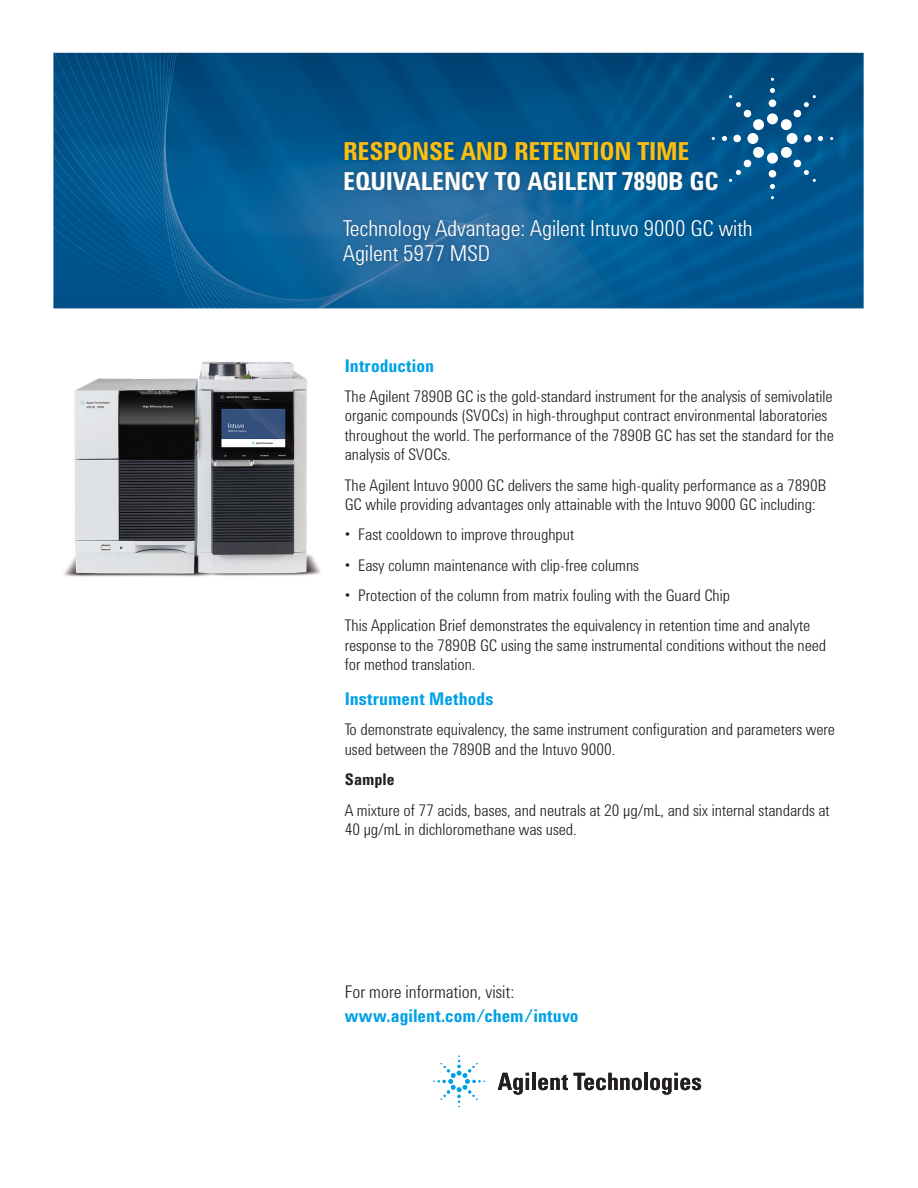
<style>
.page{position:relative;width:918px;height:1188px;background:#fff}
.page>*{position:absolute;margin:0;border:0;box-sizing:border-box;transform-origin:0 0}
.White_Title{font:700 25.5px "Agilent Condensed CFF";letter-spacing:-.01em;color:#fff}
.Yellow_Title{font:700 25.5px "Agilent Condensed CFF";letter-spacing:-.01em;color:#fdbe12}
.Sub-title{font:300 22.5px/25.5px "Agilent Condensed CFF";color:#fff}
.Header_1{font:700 18px "Agilent Condensed CFF";letter-spacing:.005em;color:#00a1e3}
.Pull_Quote{font:700 18px "Agilent Condensed CFF";color:#00a1e3}
.Pull_Quote-2{font:300 18px "Agilent Condensed CFF";color:#231f20}
.Body{font:300 16.5px/19.5px "Agilent Condensed CFF";color:#231f20}
.Header_2{font:700 16.5px "Agilent Condensed CFF";letter-spacing:.005em;color:#231f20}
</style>
<div class="page">
<img style="left:53px;top:52px;width:810px;height:257px">
<svg style="left:722px;top:88px;width:101px;height:101px;background:#206897"></svg>
<div style="left:339px;top:137px;width:417px;height:133px;background:#231f20;opacity:.25"></div>
<img style="left:64px;top:361px;width:257px;height:216px">
<svg style="left:498px;top:1073px;width:31px;height:22px"></svg>
<hr style="left:532px;top:1073px;width:4px;height:17px;background:#231f20">
<svg style="left:538px;top:1075px;width:30px;height:15px"></svg>
<svg style="left:574px;top:1073px;width:68px;height:17px"></svg>
<hr style="left:644px;top:1073px;width:4px;height:17px;background:#231f20">
<svg style="left:650px;top:1073px;width:51px;height:22px"></svg>
<svg style="left:433px;top:1056px;width:52px;height:51px"></svg>
<p class="Yellow_Title" style="left:343px;top:132px;width:348px">RESPONSE AND RETENTION TIME</p>
<p class="White_Title" style="left:343px;top:162px;width:377px">EQUIVALENCY TO AGILENT 7890B GC</p>
<p class="Sub-title" style="left:343px;top:214px;width:411px">Technology Advantage: Agilent Intuvo 9000 GC with<br>Agilent 5977 MSD</p>
<p class="Header_1" style="left:345px;top:352px;width:91px">Introduction</p>
<p class="Body" style="left:345px;top:385px;width:491px">The Agilent 7890B GC is the gold-standard instrument for the analysis of semivolatile organic compounds (SVOCs) in high-throughput contract environmental laboratories throughout the world. The performance of the 7890B GC has set the standard for the analysis of SVOCs.</p>
<p class="Body" style="left:345px;top:474px;width:483px">The Agilent Intuvo 9000 GC delivers the same high-quality performance as a 7890B<br>GC while providing advantages only attainable with the Intuvo 9000 GC including:</p>
<p class="Body" style="left:345px;top:524px;width:231px">• Fast cooldown to improve throughput</p>
<p class="Body" style="left:345px;top:554px;width:296px">• Easy column maintenance with clip-free columns</p>
<p class="Body" style="left:345px;top:584px;width:387px">• Protection of the column from matrix fouling with the Guard Chip</p>
<p class="Body" style="left:345px;top:615px;width:483px">This Application Brief demonstrates the equivalency in retention time and analyte response to the 7890B GC using the same instrumental conditions without the need for method translation.</p>
<p class="Header_1" style="left:345px;top:685px;width:150px">Instrument Methods</p>
<p class="Body" style="left:345px;top:719px;width:492px">To demonstrate equivalency, the same instrument configuration and parameters were used between the 7890B and the Intuvo 9000.</p>
<p class="Header_2" style="left:345px;top:767px;width:52px">Sample</p>
<p class="Body" style="left:345px;top:799px;width:486px">A mixture of 77 acids, bases, and neutrals at 20 µg/mL, and six internal standards at<br>40 µg/mL in dichloromethane was used.</p>
<p class="Pull_Quote-2" style="left:345px;top:978px;width:171px">For more information, visit:</p>
<p class="Pull_Quote" style="left:345px;top:1002px;width:235px">www.agilent.com/chem/intuvo</p>
</div>
